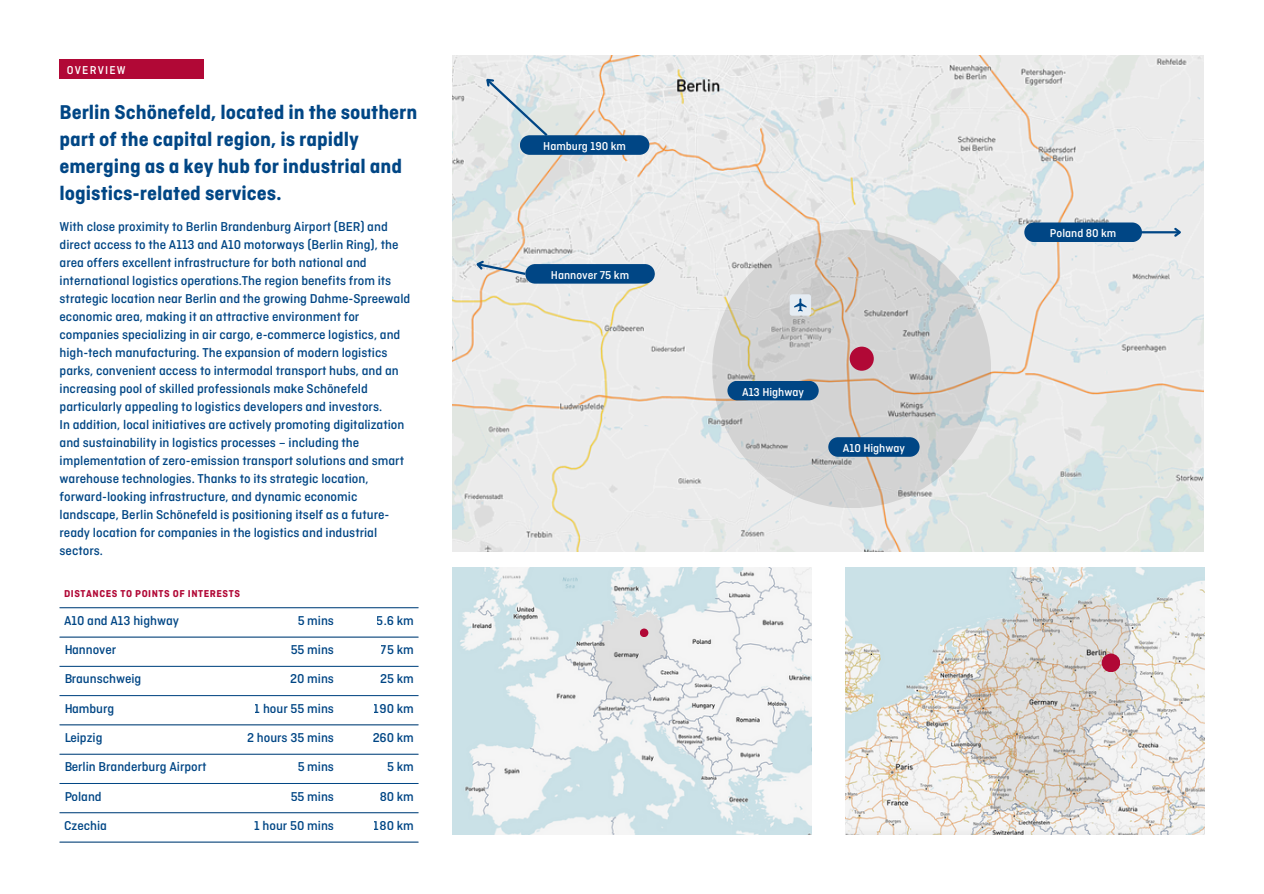
<style>
.page{position:relative;width:1264px;height:894px;background:#fff}
.page>*{position:absolute;margin:0;border:0;box-sizing:border-box;transform-origin:0 0}
.t1{font:700 21px/27px "Ciutadella";color:#004685}
.t2{font:500 13.5px/18px "Ciutadella";color:#004685}
.t3{font:500 12px "Ciutadella";color:#fff}
.t4{font:500 12px "Ciutadella";letter-spacing:.1em;color:#fff}
.t5{font:700 10.5px "Ciutadella";letter-spacing:.05em;color:#b10836}
</style>
<div class="page">
<div style="left:60px;top:60px;width:144px;height:19px;background:#b10836"></div>
<hr style="left:60px;top:607px;width:358px;height:1px;background:#004685">
<hr style="left:60px;top:636px;width:358px;height:1px;background:#004685">
<hr style="left:60px;top:666px;width:358px;height:1px;background:#004685">
<hr style="left:60px;top:695px;width:358px;height:1px;background:#004685">
<hr style="left:60px;top:724px;width:358px;height:1px;background:#004685">
<hr style="left:60px;top:753px;width:358px;height:1px;background:#004685">
<hr style="left:60px;top:783px;width:358px;height:1px;background:#004685">
<hr style="left:60px;top:812px;width:358px;height:1px;background:#004685">
<hr style="left:60px;top:841px;width:358px;height:1px;background:#004685">
<img style="left:452px;top:567px;width:359px;height:266px">
<img style="left:845px;top:567px;width:359px;height:266px">
<img style="left:452px;top:55px;width:751px;height:496px">
<svg style="left:712px;top:229px;width:279px;height:279px;background:#d4d4d4"></svg>
<svg style="left:849px;top:346px;width:24px;height:24px"></svg>
<hr style="left:1141px;top:231px;width:38px;height:2px;background:#004685">
<svg style="left:1172px;top:226px;width:11px;height:13px"></svg>
<svg style="left:472px;top:257px;width:56px;height:19px"></svg>
<svg style="left:592px;top:604px;width:75px;height:98px"></svg>
<div style="left:640px;top:628px;width:8px;height:9px;background:#b10836"></div>
<svg style="left:961px;top:578px;width:181px;height:239px;background:#d8d7d3"></svg>
<svg style="left:1101px;top:653px;width:19px;height:19px"></svg>
<div style="left:1024px;top:222px;width:117px;height:20px;background:#004685"></div>
<div style="left:525px;top:264px;width:129px;height:19px;background:#004685"></div>
<div style="left:828px;top:437px;width:91px;height:19px;background:#004685"></div>
<svg style="left:480px;top:73px;width:70px;height:65px;background:#d8e0e2"></svg>
<div style="left:520px;top:135px;width:129px;height:20px;background:#004685"></div>
<div style="left:727px;top:380px;width:91px;height:20px;background:#004685"></div>
<svg style="left:789px;top:294px;width:22px;height:21px"></svg>
<p class="t4" style="left:67px;top:64px;width:60px">OVERVIEW</p>
<h1 class="t1" style="left:60px;top:100px;width:359px">Berlin Schönefeld, located in the southern part of the capital region, is rapidly emerging as a key hub for industrial and logistics-related services.</h1>
<p class="t2" style="left:60px;top:218px;width:352px">With close proximity to Berlin Brandenburg Airport (BER) and direct access to the A113 and A10 motorways (Berlin Ring), the area offers excellent infrastructure for both national and international logistics operations.The region benefits from its strategic location near Berlin and the growing Dahme-Spreewald economic area, making it an attractive environment for companies specializing in air cargo, e-commerce logistics, and high-tech manufacturing. The expansion of modern logistics parks, convenient access to intermodal transport hubs, and an increasing pool of skilled professionals make Schönefeld particularly appealing to logistics developers and investors.<br>In addition, local initiatives are actively promoting digitalization and sustainability in logistics processes – including the implementation of zero-emission transport solutions and smart warehouse technologies. Thanks to its strategic location, forward-looking infrastructure, and dynamic economic landscape, Berlin Schönefeld is positioning itself as a future&shy;ready location for companies in the logistics and industrial sectors.</p>
<p class="t5" style="left:64px;top:588px;width:177px">DISTANCES TO POINTS OF INTERESTS</p>
<p class="t2" style="left:64px;top:612px;width:117px">A10 and A13 highway</p>
<p class="t2" style="left:297px;top:612px;width:38px">5 mins</p>
<p class="t2" style="left:377px;top:612px;width:39px">5.6 km</p>
<p class="t2" style="left:64px;top:641px;width:54px">Hannover</p>
<p class="t2" style="left:290px;top:641px;width:45px">55 mins</p>
<p class="t2" style="left:381px;top:641px;width:34px">75 km</p>
<p class="t2" style="left:64px;top:670px;width:79px">Braunschweig</p>
<p class="t2" style="left:290px;top:670px;width:45px">20 mins</p>
<p class="t2" style="left:380px;top:670px;width:35px">25 km</p>
<p class="t2" style="left:64px;top:700px;width:52px">Hamburg</p>
<p class="t2" style="left:255px;top:700px;width:81px">1 hour 55 mins</p>
<p class="t2" style="left:374px;top:700px;width:42px">190 km</p>
<p class="t2" style="left:64px;top:729px;width:40px">Leipzig</p>
<p class="t2" style="left:247px;top:729px;width:88px">2 hours 35 mins</p>
<p class="t2" style="left:372px;top:729px;width:43px">260 km</p>
<p class="t2" style="left:64px;top:758px;width:144px">Berlin Branderburg Airport</p>
<p class="t2" style="left:297px;top:758px;width:38px">5 mins</p>
<p class="t2" style="left:387px;top:758px;width:28px">5km</p>
<p class="t2" style="left:64px;top:787px;width:39px">Poland</p>
<p class="t2" style="left:290px;top:787px;width:45px">55 mins</p>
<p class="t2" style="left:379px;top:787px;width:36px">80 km</p>
<p class="t2" style="left:64px;top:817px;width:44px">Czechia</p>
<p class="t2" style="left:254px;top:817px;width:81px">1 hour 50 mins</p>
<p class="t2" style="left:374px;top:817px;width:41px">180 km</p>
<p class="t3" style="left:543px;top:140px;width:84px">Hamburg 190 km</p>
<p class="t3" style="left:551px;top:268px;width:80px">Hannover 75 km</p>
<p class="t3" style="left:742px;top:385px;width:63px">A13 Highway</p>
<p class="t3" style="left:842px;top:441px;width:64px">A10 Highway</p>
<p class="t3" style="left:1049px;top:227px;width:68px">Poland 80 km</p>
</div>
